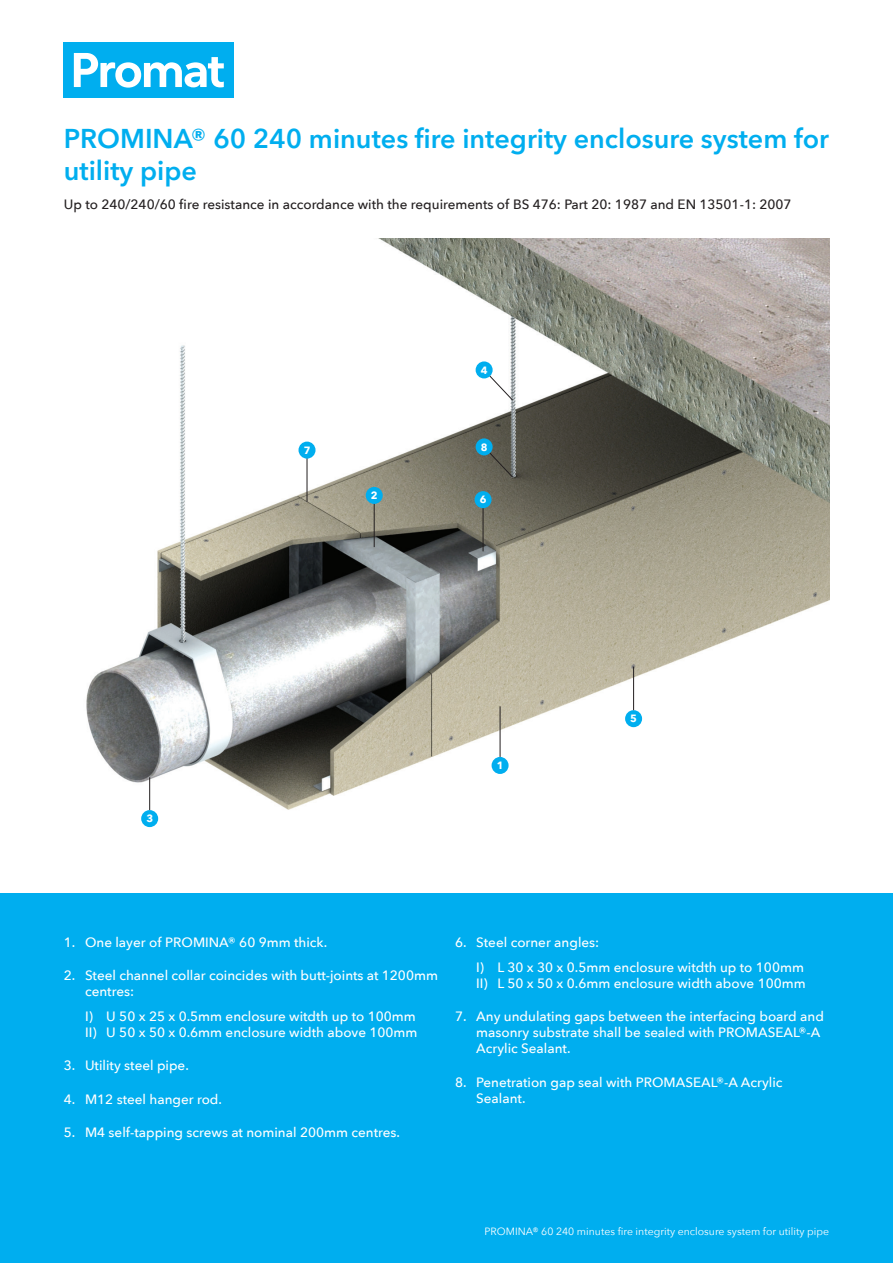
<style>
.page{position:relative;width:893px;height:1263px;background:#fff}
.page>*{position:absolute;margin:0;border:0;box-sizing:border-box;transform-origin:0 0}
.t1{font:600 27px/32.4px "Avenir Next W1 G";color:#00aeef}
.t2{font:500 13.5px/16.2px "Avenir Next";color:#fff}
.t3{font:500 13.5px "Avenir Next";color:#231f20}
.t4{font:10.5px "Avenir Next";color:#fff}
.t5{font:700 10.5px "Avenir Next W1 G";color:#fff}
</style>
<div class="page">
<div style="left:0;top:893px;width:893px;height:370px;background:#00aeef"></div>
<img style="left:86px;top:238px;width:743px;height:590px">
<div style="left:64px;top:43px;width:170px;height:55px;background:#00aeef"></div>
<svg style="left:74px;top:53px;width:150px;height:35px"></svg>
<div style="left:492px;top:757px;width:17px;height:17px;background:#00aeef;border-radius:50%"></div>
<div style="left:625px;top:710px;width:17px;height:17px;background:#00aeef;border-radius:50%"></div>
<div style="left:141px;top:810px;width:17px;height:17px;background:#00aeef;border-radius:50%"></div>
<hr style="left:500px;top:706px;width:1px;height:51px;background:#231f20">
<hr style="left:633px;top:667px;width:1px;height:43px;background:#231f20">
<hr style="left:307px;top:450px;width:1px;height:52px;background:#231f20">
<hr style="left:374px;top:495px;width:1px;height:52px;background:#231f20">
<hr style="left:483px;top:500px;width:1px;height:51px;background:#231f20">
<svg style="left:484px;top:446px;width:29px;height:32px"></svg>
<svg style="left:484px;top:369px;width:29px;height:32px"></svg>
<hr style="left:149px;top:777px;width:1px;height:33px;background:#231f20">
<div style="left:298px;top:442px;width:17px;height:17px;background:#00aeef;border-radius:50%"></div>
<div style="left:366px;top:487px;width:17px;height:17px;background:#00aeef;border-radius:50%"></div>
<div style="left:475px;top:491px;width:17px;height:17px;background:#00aeef;border-radius:50%"></div>
<div style="left:476px;top:438px;width:17px;height:17px;background:#00aeef;border-radius:50%"></div>
<div style="left:476px;top:361px;width:17px;height:17px;background:#00aeef;border-radius:50%"></div>
<h1 class="t1" style="left:64px;top:122px;width:767px">PROMINA® 60 240 minutes fire integrity enclosure system for utility pipe</h1>
<p class="t3" style="left:64px;top:193px;width:729px">Up to 240/240/60 fire resistance in accordance with the requirements of BS 476: Part 20: 1987 and EN 13501-1: 2007</p>
<p class="t5" style="left:304px;top:444px;width:8px">7</p>
<p class="t5" style="left:371px;top:489px;width:8px">2</p>
<p class="t5" style="left:481px;top:364px;width:8px">4</p>
<p class="t5" style="left:481px;top:440px;width:8px">8</p>
<p class="t5" style="left:480px;top:493px;width:8px">6</p>
<p class="t5" style="left:146px;top:812px;width:8px">3</p>
<p class="t5" style="left:497px;top:759px;width:8px">1</p>
<p class="t5" style="left:630px;top:712px;width:8px">5</p>
<p class="t2" style="left:64px;top:934px;width:265px">1. One layer of PROMINA® 60 9mm thick.</p>
<p class="t2" style="left:85px;top:967px;width:354px;text-indent:-21px">2. Steel channel collar coincides with butt-joints at 1200mm centres:</p>
<p class="t2" style="left:85px;top:1008px;width:334px">I) U 50 x 25 x 0.5mm enclosure witdth up to 100mm<br>II) U 50 x 50 x 0.6mm enclosure width above 100mm</p>
<p class="t2" style="left:64px;top:1057px;width:127px">3. Utility steel pipe.</p>
<p class="t2" style="left:64px;top:1090px;width:160px">4. M12 steel hanger rod.</p>
<p class="t2" style="left:64px;top:1124px;width:338px">5. M4 self-tapping screws at nominal 200mm centres.</p>
<p class="t2" style="left:476px;top:929px;width:329px;line-height:24.8px;text-indent:-21px">6. Steel corner angles:<br>I) L 30 x 30 x 0.5mm enclosure witdth up to 100mm</p>
<p class="t2" style="left:476px;top:974px;width:331px">II) L 50 x 50 x 0.6mm enclosure width above 100mm</p>
<p class="t2" style="left:476px;top:1008px;width:349px;text-indent:-21px">7. Any undulating gaps between the interfacing board and masonry substrate shall be sealed with PROMASEAL®-A<br>Acrylic Sealant.</p>
<p class="t2" style="left:476px;top:1073px;width:308px;text-indent:-21px">8. Penetration gap seal with PROMASEAL®-A Acrylic<br>Sealant.</p>
<p class="t4" style="left:484px;top:1223px;width:346px">PROMINA® 60 240 minutes fire integrity enclosure system for utility pipe</p>
</div>
